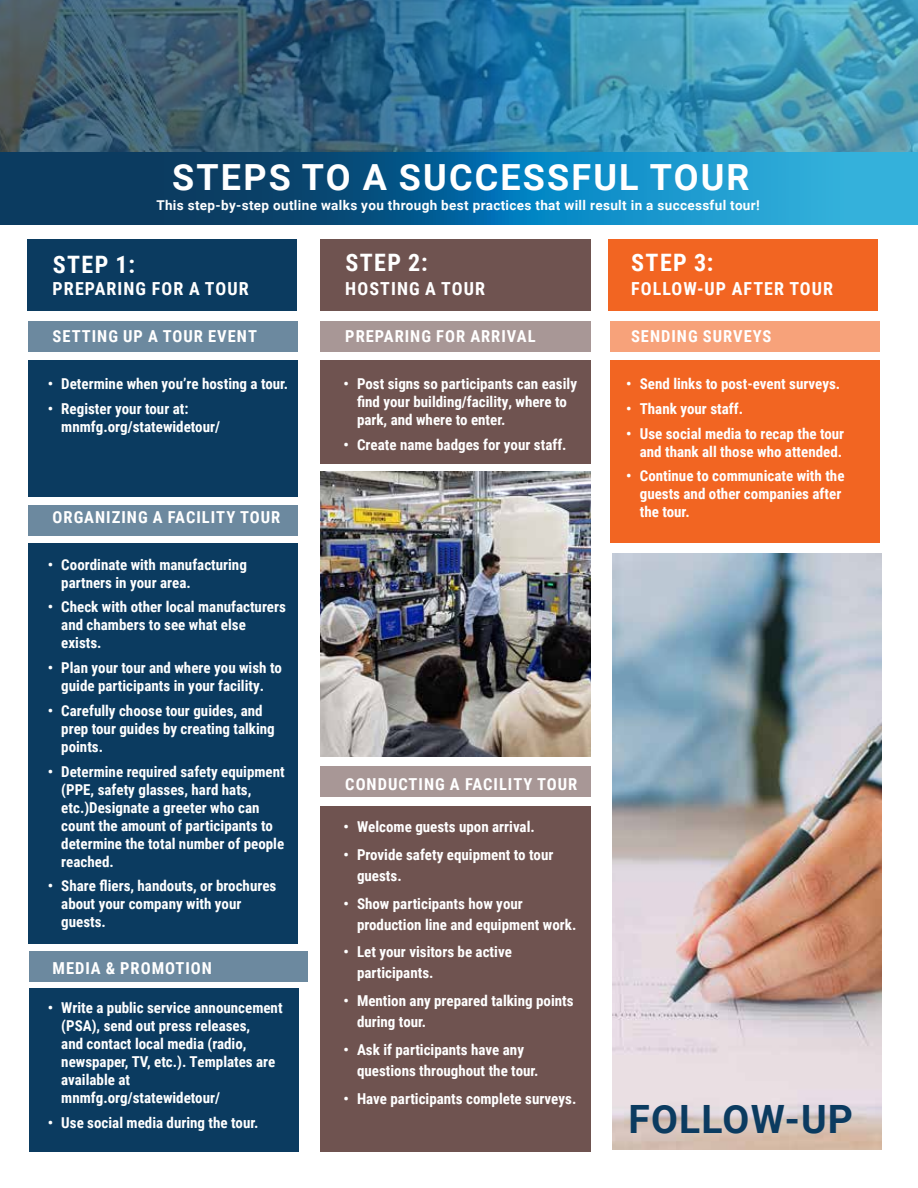
<style>
.page{position:relative;width:918px;height:1188px;background:#fff}
.page>*{position:absolute;margin:0;border:0;box-sizing:border-box;transform-origin:0 0}
.t1{font:700 39px "Roboto";letter-spacing:.03em;color:#0b3b60}
.t2{font:700 36px "Roboto";letter-spacing:.06em;color:#fff}
.t3{font:700 24px "Roboto Condensed";letter-spacing:.06em;color:#fff}
.t4{font:700 18px "Roboto Condensed";letter-spacing:.06em;color:#fff}
.t5{font:700 16.5px "Roboto Condensed";letter-spacing:.06em;color:#fff}
.t6{font:700 15px/18px "Roboto Condensed";color:#fff}
.t7{font:700 13.5px "Roboto";letter-spacing:.025em;color:#fff}
</style>
<div class="page">
<img style="left:612px;top:554px;width:270px;height:596px">
<div style="left:27px;top:239px;width:270px;height:71px;background:#0b3b60"></div>
<div style="left:29px;top:321px;width:269px;height:31px;background:#6c899f"></div>
<div style="left:29px;top:361px;width:269px;height:136px;background:#0b3b60"></div>
<div style="left:29px;top:505px;width:269px;height:30px;background:#6c899f"></div>
<div style="left:29px;top:543px;width:269px;height:401px;background:#0b3b60"></div>
<div style="left:321px;top:239px;width:270px;height:71px;background:#6f5350"></div>
<div style="left:321px;top:321px;width:270px;height:31px;background:#a89796"></div>
<div style="left:321px;top:360px;width:270px;height:104px;background:#6f5350"></div>
<div style="left:321px;top:766px;width:270px;height:31px;background:#a89796"></div>
<div style="left:321px;top:806px;width:270px;height:345px;background:#6f5350"></div>
<div style="left:608px;top:239px;width:270px;height:71px;background:#f26522"></div>
<div style="left:610px;top:321px;width:270px;height:31px;background:#f7a27a"></div>
<div style="left:610px;top:360px;width:270px;height:183px;background:#f26522"></div>
<div style="left:29px;top:951px;width:279px;height:31px;background:#6c899f"></div>
<div style="left:29px;top:988px;width:270px;height:163px;background:#0b3b60"></div>
<svg style="left:0;top:151px;width:918px;height:74px;background:#126e9d"></svg>
<img style="left:0;top:0;width:918px;height:151px">
<img style="left:321px;top:471px;width:270px;height:285px">
<h2 class="t2" style="left:172px;top:152px;width:579px">STEPS TO A SUCCESSFUL TOUR</h2>
<p class="t7" style="left:156px;top:195px;width:605px">This step-by-step outline walks you through best practices that will result in a successful tour!</p>
<h3 class="t3" style="left:53px;top:248px;width:84px">STEP 1:</h3>
<p class="t4" style="left:53px;top:276px;width:198px">PREPARING FOR A TOUR</p>
<p class="t5" style="left:53px;top:325px;width:206px">SETTING UP A TOUR EVENT</p>
<p class="t6" style="left:48px;top:374px;width:242px">• Determine when you’re hosting a tour.</p>
<p class="t6" style="left:61px;top:399px;width:160px;text-indent:-14px">• Register your tour at: mnmfg.org/statewidetour/</p>
<p class="t5" style="left:53px;top:506px;width:229px">ORGANIZING A FACILITY TOUR</p>
<p class="t6" style="left:61px;top:555px;width:187px;text-indent:-14px">• Coordinate with manufacturing partners in your area.</p>
<p class="t6" style="left:61px;top:597px;width:226px;text-indent:-14px">• Check with other local manufacturers and chambers to see what else exists.</p>
<p class="t6" style="left:48px;top:658px;width:236px;text-align:center">• Plan your tour and where you wish to guide participants in your facility.</p>
<p class="t6" style="left:61px;top:701px;width:215px;text-indent:-14px">• Carefully choose tour guides, and prep tour guides by creating talking points.</p>
<p class="t6" style="left:61px;top:762px;width:225px;text-indent:-14px">• Determine required safety equipment (PPE, safety glasses, hard hats, etc.)Designate a greeter who can count the amount of participants to determine the total number of people reached.</p>
<p class="t6" style="left:61px;top:876px;width:217px;text-indent:-14px">• Share fliers, handouts, or brochures about your company with your guests.</p>
<p class="t5" style="left:53px;top:957px;width:161px">MEDIA &amp; PROMOTION</p>
<p class="t6" style="left:61px;top:998px;width:223px;text-indent:-14px">• Write a public service announcement (PSA), send out press releases,<br>and contact local media (radio, newspaper, TV, etc.). Templates are available at mnmfg.org/statewidetour/</p>
<p class="t6" style="left:48px;top:1113px;width:212px">• Use social media during the tour.</p>
<h3 class="t3" style="left:345px;top:246px;width:84px">STEP 2:</h3>
<p class="t4" style="left:345px;top:276px;width:141px">HOSTING A TOUR</p>
<p class="t5" style="left:345px;top:325px;width:192px">PREPARING FOR ARRIVAL</p>
<p class="t6" style="left:357px;top:374px;width:222px;text-indent:-14px">• Post signs so participants can easily find your building/facility, where to park, and where to enter.</p>
<p class="t6" style="left:344px;top:435px;width:225px">• Create name badges for your staff.</p>
<h3 class="t3" style="left:631px;top:246px;width:84px">STEP 3:</h3>
<p class="t4" style="left:631px;top:276px;width:204px">FOLLOW-UP AFTER TOUR</p>
<p class="t5" style="left:631px;top:325px;width:142px">SENDING SURVEYS</p>
<p class="t6" style="left:626px;top:374px;width:216px">• Send links to post-event surveys.</p>
<p class="t6" style="left:626px;top:399px;width:118px">• Thank your staff.</p>
<p class="t6" style="left:626px;top:424px;width:219px;text-align:right">• Use social media to recap the tour and thank all those who attended.</p>
<p class="t6" style="left:640px;top:467px;width:206px;text-indent:-14px">• Continue to communicate with the guests and other companies after the tour.</p>
<p class="t5" style="left:345px;top:772px;width:234px">CONDUCTING A FACILITY TOUR</p>
<p class="t6" style="left:344px;top:817px;width:193px">• Welcome guests upon arrival.</p>
<p class="t6" style="left:357px;top:843px;width:198px;line-height:21px;text-indent:-14px">• Provide safety equipment to tour guests.</p>
<p class="t6" style="left:357px;top:892px;width:221px;line-height:21px;text-indent:-14px">• Show participants how your production line and equipment work.</p>
<p class="t6" style="left:357px;top:941px;width:156px;line-height:21px;text-indent:-14px">• Let your visitors be active participants.</p>
<p class="t6" style="left:357px;top:990px;width:218px;line-height:21px;text-indent:-14px">• Mention any prepared talking points during tour.</p>
<p class="t6" style="left:357px;top:1038px;width:183px;line-height:21px;text-indent:-14px">• Ask if participants have any questions throughout the tour.</p>
<p class="t6" style="left:344px;top:1089px;width:234px">• Have participants complete surveys.</p>
<h1 class="t1" style="left:629px;top:1092px;width:226px">FOLLOW-UP</h1>
</div>
